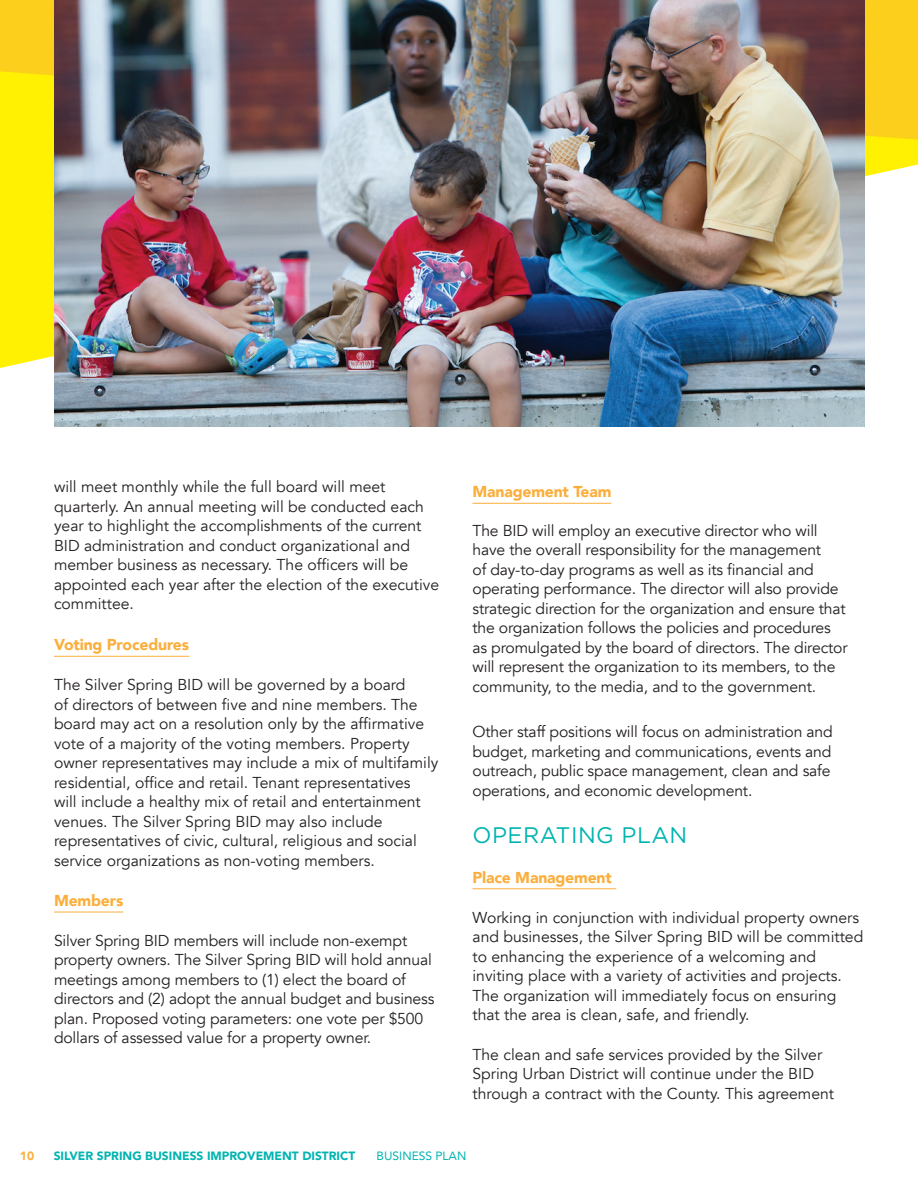
<style>
.page{position:relative;width:918px;height:1188px;background:#fff}
.page>*{position:absolute;margin:0;border:0;box-sizing:border-box;transform-origin:0 0}
.t1{font:22.5px "Gotham";letter-spacing:.02em;color:#00b4b1}
.t2{font:15.75px/19.5px "Avenir";color:#231f20}
.t3{font:900 15.75px "Avenir";letter-spacing:-.01em;color:#fbae3b}
.t4{font:900 12px "Avenir";color:#00b4b1}
.t5{font:12px "Avenir";color:#00b4b1}
.t6{font:900 12px "Avenir";color:#fbae3b}
</style>
<div class="page">
<div style="left:0;top:261px;width:54px;height:107px;background:#fff101"></div>
<svg style="left:0;top:0;width:918px;height:261px"></svg>
<hr style="left:54px;top:656px;width:135px;height:1px;background:#fbae3b">
<hr style="left:54px;top:912px;width:69px;height:1px;background:#fbae3b">
<hr style="left:472px;top:503px;width:139px;height:1px;background:#fbae3b">
<hr style="left:472px;top:888px;width:144px;height:1px;background:#fbae3b">
<img style="left:54px;top:0;width:811px;height:426px">
<p class="t2" style="left:54px;top:477px;width:387px">will meet monthly while the full board will meet quarterly. An annual meeting will be conducted each year to highlight the accomplishments of the current BID administration and conduct organizational and member business as necessary. The officers will be appointed each year after the election of the executive committee.</p>
<p class="t3" style="left:54px;top:631px;width:137px">Voting Procedures</p>
<p class="t2" style="left:54px;top:675px;width:386px">The Silver Spring BID will be governed by a board<br>of directors of between five and nine members. The board may act on a resolution only by the affirmative vote of a majority of the voting members. Property owner representatives may include a mix of multifamily residential, office and retail. Tenant representatives<br>will include a healthy mix of retail and entertainment venues. The Silver Spring BID may also include representatives of civic, cultural, religious and social service organizations as non-voting members.</p>
<p class="t3" style="left:54px;top:887px;width:71px">Members</p>
<p class="t2" style="left:54px;top:931px;width:382px">Silver Spring BID members will include non-exempt property owners. The Silver Spring BID will hold annual meetings among members to (1) elect the board of directors and (2) adopt the annual budget and business plan. Proposed voting parameters: one vote per $500 dollars of assessed value for a property owner.</p>
<p class="t3" style="left:472px;top:478px;width:140px">Management Team</p>
<p class="t2" style="left:472px;top:521px;width:377px">The BID will employ an executive director who will have the overall responsibility for the management<br>of day-to-day programs as well as its financial and operating performance. The director will also provide strategic direction for the organization and ensure that the organization follows the policies and procedures as promulgated by the board of directors. The director will represent the organization to its members, to the community, to the media, and to the government.</p>
<p class="t2" style="left:472px;top:722px;width:362px">Other staff positions will focus on administration and budget, marketing and communications, events and outreach, public space management, clean and safe operations, and economic development.</p>
<h1 class="t1" style="left:472px;top:821px;width:216px">OPERATING PLAN</h1>
<p class="t3" style="left:472px;top:864px;width:141px">Place Management</p>
<p class="t2" style="left:472px;top:908px;width:392px">Working in conjunction with individual property owners and businesses, the Silver Spring BID will be committed to enhancing the experience of a welcoming and inviting place with a variety of activities and projects.<br>The organization will immediately focus on ensuring that the area is clean, safe, and friendly.</p>
<p class="t2" style="left:472px;top:1045px;width:363px">The clean and safe services provided by the Silver<br>Spring Urban District will continue under the BID through a contract with the County. This agreement</p>
<p class="t6" style="left:20px;top:1145px;width:16px">10</p>
<p class="t4" style="left:54px;top:1145px;width:303px">SILVER SPRING BUSINESS IMPROVEMENT DISTRICT</p>
<p class="t5" style="left:377px;top:1146px;width:91px">BUSINESS PLAN</p>
</div>
